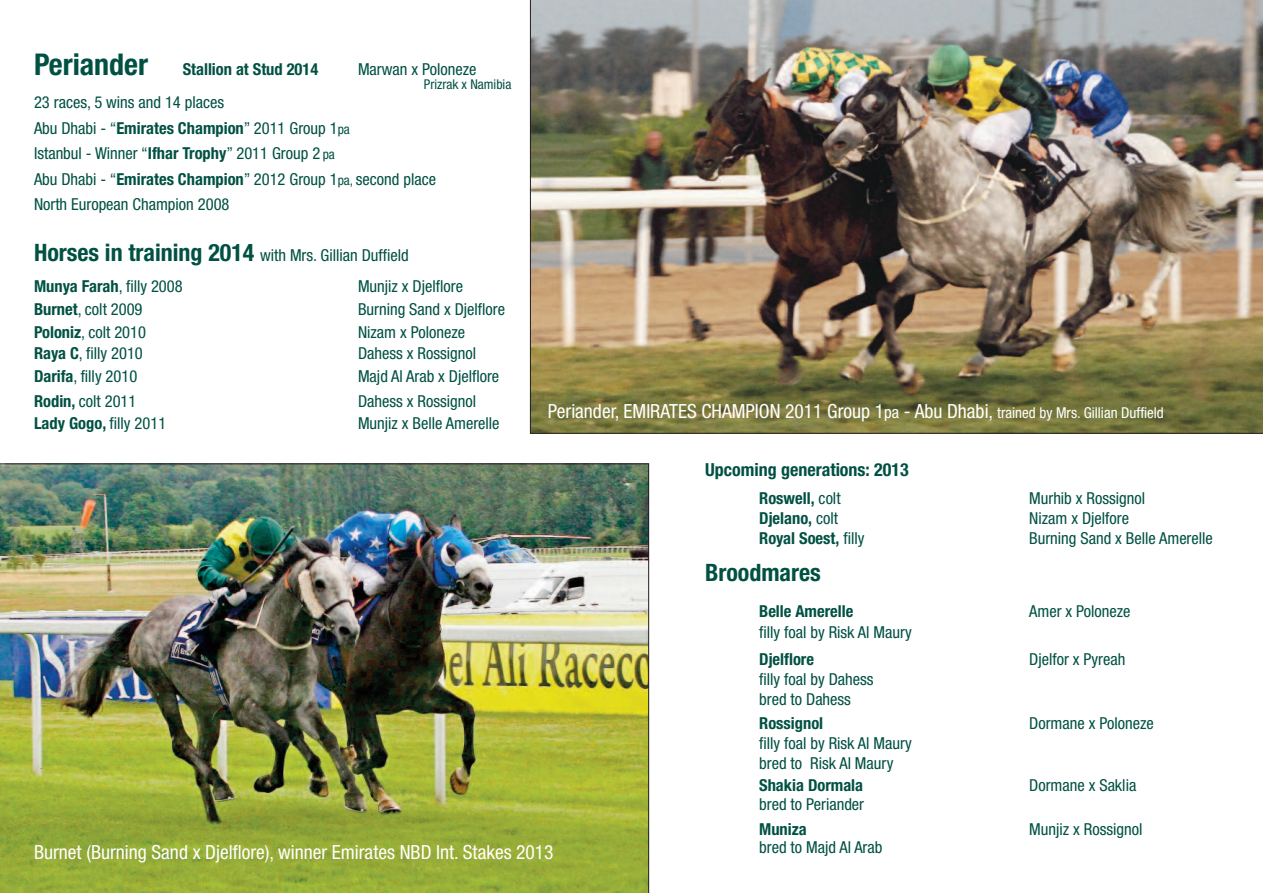
<style>
.page{position:relative;width:1263px;height:893px;background:#fff}
.page>*{position:absolute;margin:0;border:0;box-sizing:border-box;transform-origin:0 0}
.t1{font:700 condensed 24px "Helvetica Neue";color:#005143}
.t2{font:condensed 19.5px "Helvetica Neue";color:#fff}
.t3{font:700 condensed 18px "Helvetica Neue";color:#005143}
.t4{font:condensed 16.5px/25.5px "Helvetica Neue";color:#005143}
.t5{font:700 condensed 16.5px "Helvetica Neue";color:#005143}
.t6{font:condensed 13.5px "Helvetica Neue";color:#005143}
.s1{font-size:30px}
.s2{font-weight:700}
.s3{font-size:13.5px}
.s4{font-weight:700;font-size:24px}
.s5{font-weight:400}
.s6{font-size:16.5px}
.s7{font-size:15px}
</style>
<div class="page">
<img style="left:0;top:463px;width:649px;height:430px">
<img style="left:530px;top:0;width:733px;height:434px">
<p class="t5" style="left:34px;top:63px;width:286px"><span class="s1">Periander</span> Stallion at Stud 2014</p>
<p class="t4" style="left:358px;top:57px;width:120px">Marwan x Poloneze</p>
<p class="t6" style="left:424px;top:79px;width:89px">Prizrak x Namibia</p>
<p class="t4" style="left:34px;top:91px;width:404px">23 races, 5 wins and 14 places<br>Abu Dhabi - “<span class="s2">Emirates Champion</span>” 2011 Group 1<span class="s3">pa<br></span>Istanbul - Winner “<span class="s2">Ifhar Trophy</span>” 2011 Group 2 <span class="s3">pa<br></span>Abu Dhabi - “<span class="s2">Emirates Champion</span>” 2012 Group 1<span class="s3">pa,</span> second place North European Champion 2008</p>
<p class="t4" style="left:34px;top:241px;width:376px;line-height:30.9px"><span class="s4">Horses in training 2014</span> with Mrs. Gillian Duffield<br><span class="s2">Munya Farah</span>, filly 2008</p>
<p class="t4" style="left:358px;top:275px;width:106px">Munjiz x Djelflore</p>
<p class="t4" style="left:34px;top:298px;width:110px"><span class="s2">Burnet</span>, colt 2009</p>
<p class="t4" style="left:358px;top:298px;width:149px">Burning Sand x Djelflore</p>
<p class="t4" style="left:34px;top:320px;width:114px"><span class="s2">Poloniz</span>, colt 2010</p>
<p class="t4" style="left:358px;top:320px;width:109px">Nizam x Poloneze</p>
<p class="t4" style="left:34px;top:342px;width:110px"><span class="s2">Raya C</span>, filly 2010</p>
<p class="t4" style="left:358px;top:342px;width:120px">Dahess x Rossignol</p>
<p class="t4" style="left:34px;top:365px;width:105px"><span class="s2">Darifa</span>, filly 2010</p>
<p class="t4" style="left:358px;top:365px;width:143px">Majd Al Arab x Djelflore</p>
<p class="t4" style="left:34px;top:389px;width:104px"><span class="s2">Rodin,</span> colt 2011</p>
<p class="t4" style="left:358px;top:389px;width:120px">Dahess x Rossignol</p>
<p class="t5" style="left:34px;top:418px;width:134px">Lady Gogo, <span class="s5">filly 2011</span></p>
<p class="t4" style="left:358px;top:412px;width:143px">Munjiz x Belle Amerelle</p>
<p class="t2" style="left:548px;top:404px;width:617px">Periander, EMIRATES CHAMPION 2011 Group 1<span class="s6">pa</span> - Abu Dhabi, <span class="s7">trained by Mrs. Gillian Duffield</span></p>
<p class="t2" style="left:34px;top:845px;width:521px">Burnet (Burning Sand x Djelflore), winner Emirates NBD Int. Stakes 2013</p>
<p class="t3" style="left:705px;top:463px;width:205px">Upcoming generations: 2013</p>
<p class="t5" style="left:759px;top:493px;width:83px">Roswell, <span class="s5">colt</span></p>
<p class="t4" style="left:1029px;top:487px;width:117px">Murhib x Rossignol</p>
<p class="t5" style="left:759px;top:512px;width:80px">Djelano, <span class="s5">colt</span></p>
<p class="t4" style="left:1029px;top:507px;width:101px">Nizam x Djelfore</p>
<p class="t5" style="left:759px;top:532px;width:107px">Royal Soest, <span class="s5">filly</span></p>
<p class="t4" style="left:1029px;top:527px;width:185px">Burning Sand x Belle Amerelle</p>
<h1 class="t1" style="left:705px;top:564px;width:117px">Broodmares</h1>
<p class="t5" style="left:759px;top:605px;width:96px">Belle Amerelle</p>
<p class="t4" style="left:1029px;top:600px;width:103px">Amer x Poloneze</p>
<p class="t4" style="left:759px;top:620px;width:154px">filly foal by Risk Al Maury</p>
<p class="t5" style="left:759px;top:654px;width:56px">Djelflore</p>
<p class="t4" style="left:1029px;top:648px;width:98px">Djelfor x Pyreah</p>
<p class="t4" style="left:759px;top:671px;width:116px;line-height:19.8px">filly foal by Dahess bred to Dahess</p>
<p class="t5" style="left:759px;top:718px;width:66px">Rossignol</p>
<p class="t4" style="left:1029px;top:712px;width:126px">Dormane x Poloneze</p>
<p class="t4" style="left:759px;top:735px;width:154px;line-height:19.8px">filly foal by Risk Al Maury bred to Risk Al Maury</p>
<p class="t5" style="left:759px;top:780px;width:106px">Shakia Dormala</p>
<p class="t4" style="left:1029px;top:774px;width:109px">Dormane x Saklia</p>
<p class="t4" style="left:759px;top:793px;width:106px">bred to Periander</p>
<p class="t5" style="left:759px;top:823px;width:49px">Muniza</p>
<p class="t4" style="left:1029px;top:817px;width:115px">Munjiz x Rossignol</p>
<p class="t4" style="left:759px;top:836px;width:125px">bred to Majd Al Arab</p>
</div>
